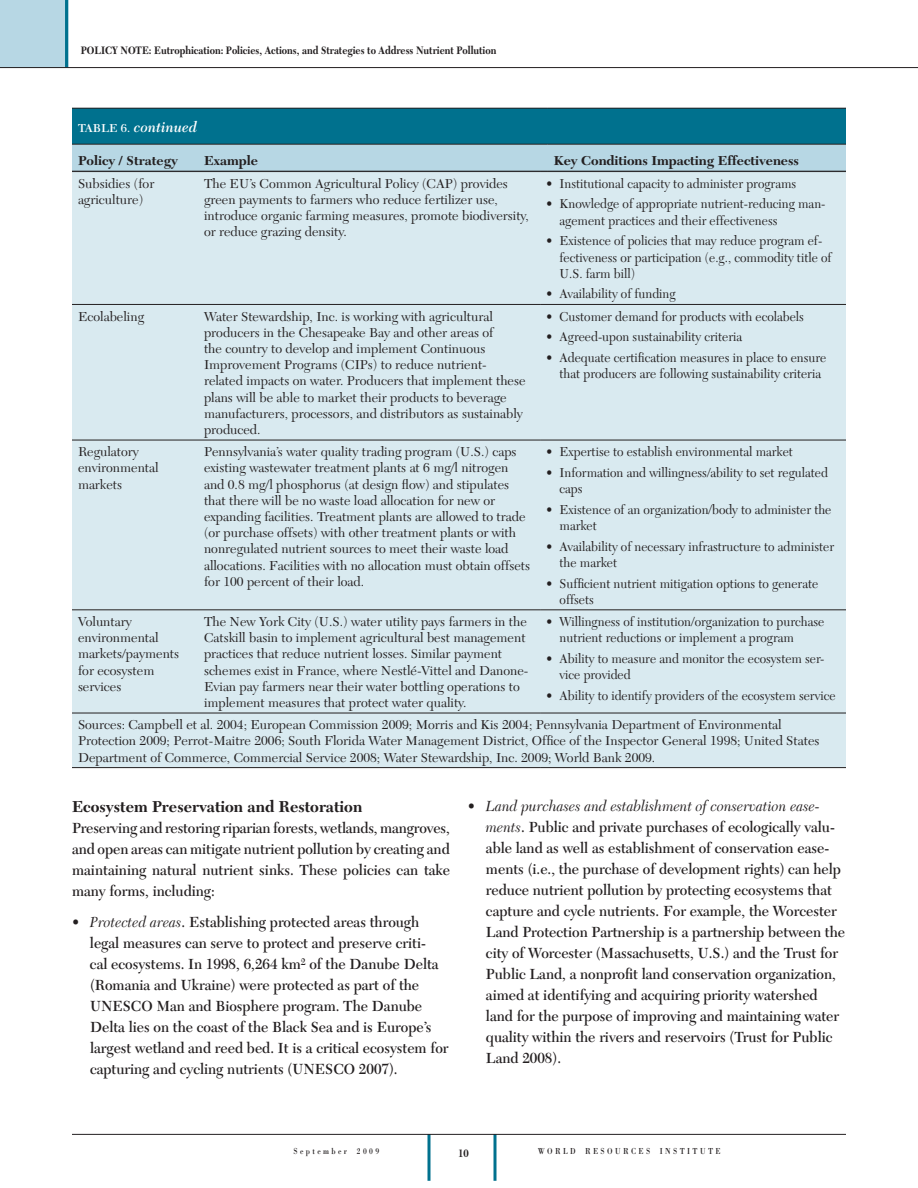
<style>
.page{position:relative;width:918px;height:1188px;background:#fff}
.page>*{position:absolute;margin:0;border:0;box-sizing:border-box;transform-origin:0 0}
.t1{font:700 16.5px "New Caledonia";color:#231f20;scale:.95 1}
.t2{font:600 15.3px/21px "New Caledonia";color:#231f20;scale:.95 1}
.t3{font:italic 600 15px "New Caledonia";color:#fff}
.t4{font:13.5px/16.2px "New Caledonia";color:#231f20}
.t5{font:13.5px/16.2px "New Caledonia";color:#231f20;scale:.95 1}
.t6{font:700 13.5px "New Caledonia";letter-spacing:-.005em;color:#231f20}
.t7{font:700 11.25px "New Caledonia";color:#231f20;scale:.85 1}
.t8{font:9px "Bodoni Std";letter-spacing:.31em;color:#231f20;scale:.85 1}
.s1{font-style:normal;font-size:12px}
.s2{font-weight:400;font-style:italic}
</style>
<div class="page">
<div style="left:0;top:0;width:68px;height:67px;background:#b7d7e4"></div>
<hr style="left:65px;top:0;width:3px;height:67px;background:#00718e">
<hr style="left:0;top:67px;width:918px;height:1px;background:#231f20">
<hr style="left:428px;top:1134px;width:2px;height:47px;background:#00718e">
<hr style="left:494px;top:1134px;width:2px;height:47px;background:#00718e">
<hr style="left:72px;top:1134px;width:774px;height:1px;background:#231f20">
<div style="left:72px;top:172px;width:774px;height:595px;background:#d9eaf0"></div>
<hr style="left:72px;top:304px;width:126px;height:1px;background:#231f20">
<hr style="left:198px;top:304px;width:342px;height:1px;background:#231f20">
<hr style="left:540px;top:304px;width:306px;height:1px;background:#231f20">
<hr style="left:72px;top:440px;width:126px;height:1px;background:#231f20">
<hr style="left:198px;top:440px;width:342px;height:1px;background:#231f20">
<hr style="left:540px;top:440px;width:306px;height:1px;background:#231f20">
<hr style="left:72px;top:610px;width:126px;height:1px;background:#231f20">
<hr style="left:198px;top:610px;width:342px;height:1px;background:#231f20">
<hr style="left:540px;top:610px;width:306px;height:1px;background:#231f20">
<hr style="left:72px;top:713px;width:126px;height:1px;background:#231f20">
<hr style="left:198px;top:713px;width:342px;height:1px;background:#231f20">
<hr style="left:540px;top:713px;width:306px;height:1px;background:#231f20">
<hr style="left:72px;top:767px;width:126px;height:1px;background:#231f20">
<hr style="left:198px;top:767px;width:342px;height:1px;background:#231f20">
<hr style="left:540px;top:767px;width:306px;height:1px;background:#231f20">
<div style="left:72px;top:108px;width:774px;height:36px;background:#00718e"></div>
<div style="left:72px;top:145px;width:774px;height:26px;background:#b7d7e4"></div>
<hr style="left:72px;top:108px;width:126px;height:1px;background:#231f20">
<hr style="left:198px;top:108px;width:350px;height:1px;background:#231f20">
<hr style="left:548px;top:108px;width:298px;height:1px;background:#231f20">
<hr style="left:72px;top:144px;width:126px;height:1px;background:#231f20">
<hr style="left:198px;top:144px;width:350px;height:1px;background:#231f20">
<hr style="left:548px;top:144px;width:298px;height:1px;background:#231f20">
<hr style="left:72px;top:171px;width:126px;height:1px;background:#231f20">
<hr style="left:198px;top:171px;width:350px;height:1px;background:#231f20">
<hr style="left:548px;top:171px;width:298px;height:1px;background:#231f20">
<p class="t7" style="left:81px;top:43px;width:65px">POLICY NOTE</p>
<p class="t7" style="left:149px;top:43px;width:410px">: Eutrophication: Policies, Actions, and Strategies to Address Nutrient Pollution</p>
<p class="t3" style="left:78px;top:118px;width:121px"><span class="s1">Tab le 6.</span> continued</p>
<p class="t6" style="left:78px;top:153px;width:102px">Policy / Strategy</p>
<p class="t6" style="left:204px;top:153px;width:56px">Example</p>
<p class="t6" style="left:554px;top:153px;width:247px">Key Conditions Impacting Effectiveness</p>
<p class="t4" style="left:78px;top:176px;width:78px">Subsidies (for agriculture)</p>
<p class="t4" style="left:204px;top:176px;width:326px">The EU’s Common Agricultural Policy (CAP) provides green payments to farmers who reduce fertilizer use, introduce organic farming measures, promote biodiversity, or reduce grazing density.</p>
<p class="t5" style="left:546px;top:176px;width:265px">• Institutional capacity to administer programs</p>
<p class="t5" style="left:560px;top:196px;width:281px;text-indent:-14px">• Knowledge of appropriate nutrient-reducing man&shy;agement practices and their effectiveness</p>
<p class="t5" style="left:560px;top:233px;width:288px;text-indent:-14px">• Existence of policies that may reduce program ef&shy;fectiveness or participation (e.g., commodity title of<br>U.S. farm bill)</p>
<p class="t5" style="left:546px;top:286px;width:138px">• Availability of funding</p>
<p class="t4" style="left:78px;top:308px;width:68px">Ecolabeling</p>
<p class="t4" style="left:204px;top:308px;width:323px">Water Stewardship, Inc. is working with agricultural producers in the Chesapeake Bay and other areas of<br>the country to develop and implement Continuous Improvement Programs (CIPs) to reduce nutrient&shy;related impacts on water. Producers that implement these plans will be able to market their products to beverage manufacturers, processors, and distributors as sustainably produced.</p>
<p class="t5" style="left:546px;top:308px;width:273px">• Customer demand for products with ecolabels</p>
<p class="t5" style="left:546px;top:329px;width:208px">• Agreed-upon sustainability criteria</p>
<p class="t5" style="left:560px;top:350px;width:282px;text-indent:-14px">• Adequate certification measures in place to ensure that producers are following sustainability criteria</p>
<p class="t4" style="left:78px;top:444px;width:82px">Regulatory environmental markets</p>
<p class="t4" style="left:204px;top:444px;width:328px">Pennsylvania’s water quality trading program (U.S.) caps existing wastewater treatment plants at 6 mg/l nitrogen and 0.8 mg/l phosphorus (at design flow) and stipulates that there will be no waste load allocation for new or expanding facilities. Treatment plants are allowed to trade (or purchase offsets) with other treatment plants or with nonregulated nutrient sources to meet their waste load allocations. Facilities with no allocation must obtain offsets for 100 percent of their load.</p>
<p class="t5" style="left:546px;top:444px;width:261px">• Expertise to establish environmental market</p>
<p class="t5" style="left:560px;top:465px;width:284px;text-indent:-14px">• Information and willingness/ability to set regulated caps</p>
<p class="t5" style="left:560px;top:502px;width:288px;text-indent:-14px">• Existence of an organization/body to administer the market</p>
<p class="t5" style="left:560px;top:538px;width:290px;text-indent:-14px">• Availability of necessary infrastructure to administer the market</p>
<p class="t5" style="left:560px;top:575px;width:274px;text-indent:-14px">• Sufficient nutrient mitigation options to generate offsets</p>
<p class="t4" style="left:78px;top:614px;width:103px">Voluntary environmental markets/payments for ecosystem services</p>
<p class="t4" style="left:204px;top:614px;width:326px">The New York City (U.S.) water utility pays farmers in the Catskill basin to implement agricultural best management practices that reduce nutrient losses. Similar payment schemes exist in France, where Nestlé-Vittel and Danone-Evian pay farmers near their water bottling operations to implement measures that protect water quality.</p>
<p class="t5" style="left:560px;top:614px;width:280px;text-indent:-14px">• Willingness of institution/organization to purchase nutrient reductions or implement a program</p>
<p class="t5" style="left:560px;top:651px;width:280px;text-indent:-13px">• Ability to measure and monitor the ecosystem ser&shy;vice provided</p>
<p class="t5" style="left:78px;top:681px;width:799px;line-height:29.4px;text-indent:468px">• Ability to identify providers of the ecosystem service<br>Sources: Campbell et al. 2004; European Commission 2009; Morris and Kis 2004; Pennsylvania Department of Environmental</p>
<p class="t4" style="left:78px;top:733px;width:743px">Protection 2009; Perrot-Maitre 2006; South Florida Water Management District, Office of the Inspector General 1998; United States<br>Department of Commerce, Commercial Service 2008; Water Stewardship, Inc. 2009; World Bank 2009.</p>
<p class="t1" style="left:72px;top:797px;width:307px">Ecosystem Preservation and Restoration</p>
<p class="t2" style="left:72px;top:818px;width:400px;text-align:justify">Preserving and restoring riparian forests, wetlands, mangroves, and open areas can mitigate nutrient pollution by creating and maintaining natural nutrient sinks. These policies can take many forms, including:</p>
<p class="t2" style="left:90px;top:912px;width:379px;text-indent:-18px">• <span class="s2">Protected areas</span>. Establishing protected areas through legal measures can serve to protect and preserve criti-<br>cal ecosystems. In 1998, 6,264 km<sup>2</sup> of the Danube Delta (Romania and Ukraine) were protected as part of the UNESCO Man and Biosphere program. The Danube Delta lies on the coast of the Black Sea and is Europe’s largest wetland and reed bed. It is a critical ecosystem for capturing and cycling nutrients (UNESCO 2007).</p>
<p class="t2" style="left:486px;top:796px;width:380px;text-indent:-18px">• <span class="s2">Land purchases and establishment of conservation ease&shy;ments</span>. Public and private purchases of ecologically valu&shy;able land as well as establishment of conservation ease&shy;ments (i.e., the purchase of development rights) can help reduce nutrient pollution by protecting ecosystems that capture and cycle nutrients. For example, the Worcester Land Protection Partnership is a partnership between the city of Worcester (Massachusetts, U.S.) and the Trust for Public Land, a nonprofit land conservation organization, aimed at identifying and acquiring priority watershed land for the purpose of improving and maintaining water quality within the rivers and reservoirs (Trust for Public Land 2008).</p>
<p class="t8" style="left:293px;top:1146px;width:103px">S EPTEMBER 2009</p>
<p class="t7" style="left:458px;top:1146px;width:14px">10</p>
<p class="t8" style="left:538px;top:1146px;width:217px">WORLD RESOURCES INSTITUTE</p>
</div>
